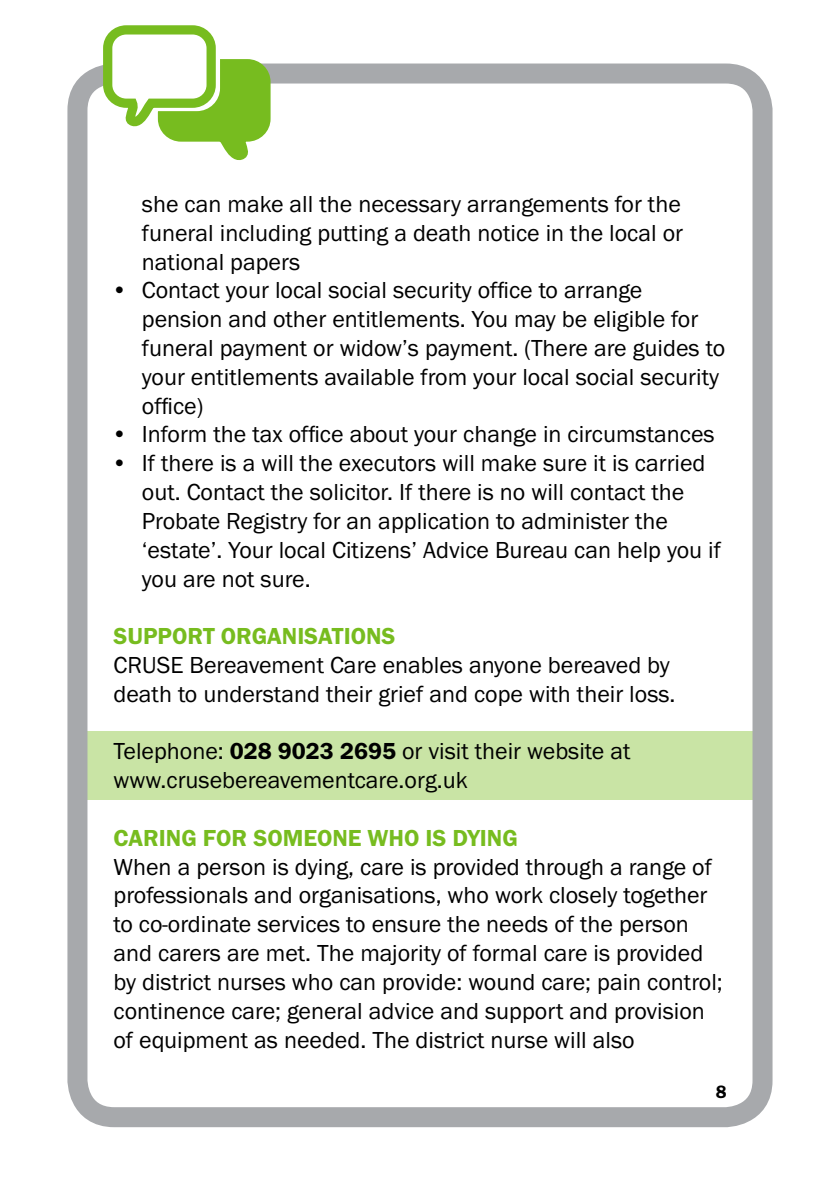
<style>
.page{position:relative;width:840px;height:1191px;background:#fff}
.page>*{position:absolute;margin:0;border:0;box-sizing:border-box;transform-origin:0 0}
.t1{font:24px/28.8px "Franklin Got ITC";color:#000}
.t2{font:600 24px "Franklin Got ITC";color:#77bc1f}
.t3{font:600 18px "Franklin Gothic";color:#000}
.s1{font-weight:600}
</style>
<div class="page">
<div style="left:77px;top:731px;width:686px;height:68px;background:#c9e4a5"></div>
<div style="left:67px;top:63px;width:705px;height:1064px;border:20px solid #a7a9ac;border-radius:37px"></div>
<svg style="left:102px;top:25px;width:169px;height:135px"></svg>
<p class="t1" style="left:142px;top:189px;width:542px;text-align:justify">she can make all the necessary arrangements for the funeral including putting a death notice in the local or national papers</p>
<p class="t1" style="left:142px;top:275px;width:584px;text-indent:-28px">• Contact your local social security office to arrange pension and other entitlements. You may be eligible for funeral payment or widow’s payment. (There are guides to your entitlements available from your local social security office)</p>
<p class="t1" style="left:113px;top:419px;width:602px">• Inform the tax office about your change in circumstances</p>
<p class="t1" style="left:142px;top:448px;width:580px;text-indent:-28px">• If there is a will the executors will make sure it is carried out. Contact the solicitor. If there is no will contact the Probate Registry for an application to administer the ‘estate’. Your local Citizens’ Advice Bureau can help you if you are not sure.</p>
<p class="t2" style="left:113px;top:622px;width:30px">SUPPORT</p>
<p class="t2" style="left:221px;top:622px;width:30px">ORGANISATIONS</p>
<p class="t1" style="left:113px;top:650px;width:563px">CRUSE Bereavement Care enables anyone bereaved by death to understand their grief and cope with their loss.</p>
<p class="t1" style="left:113px;top:736px;width:518px">Telephone: <span class="s1">028 9023 2695</span> or visit their website at www.crusebereavementcare.org.uk</p>
<p class="t2" style="left:113px;top:824px;width:30px">CARING</p>
<p class="t2" style="left:203px;top:824px;width:15px">FOR</p>
<p class="t2" style="left:253px;top:824px;width:31px">SOMEONE</p>
<p class="t2" style="left:367px;top:824px;width:18px">WHO</p>
<p class="t2" style="left:425px;top:824px;width:56px">IS DYING</p>
<p class="t1" style="left:113px;top:851px;width:610px">When a person is dying, care is provided through a range of professionals and organisations, who work closely together to co-ordinate services to ensure the needs of the person and carers are met. The majority of formal care is provided by district nurses who can provide: wound care; pain control; continence care; general advice and support and provision of equipment as needed. The district nurse will also</p>
<p class="t3" style="left:715px;top:1081px;width:12px">8</p>
</div>
